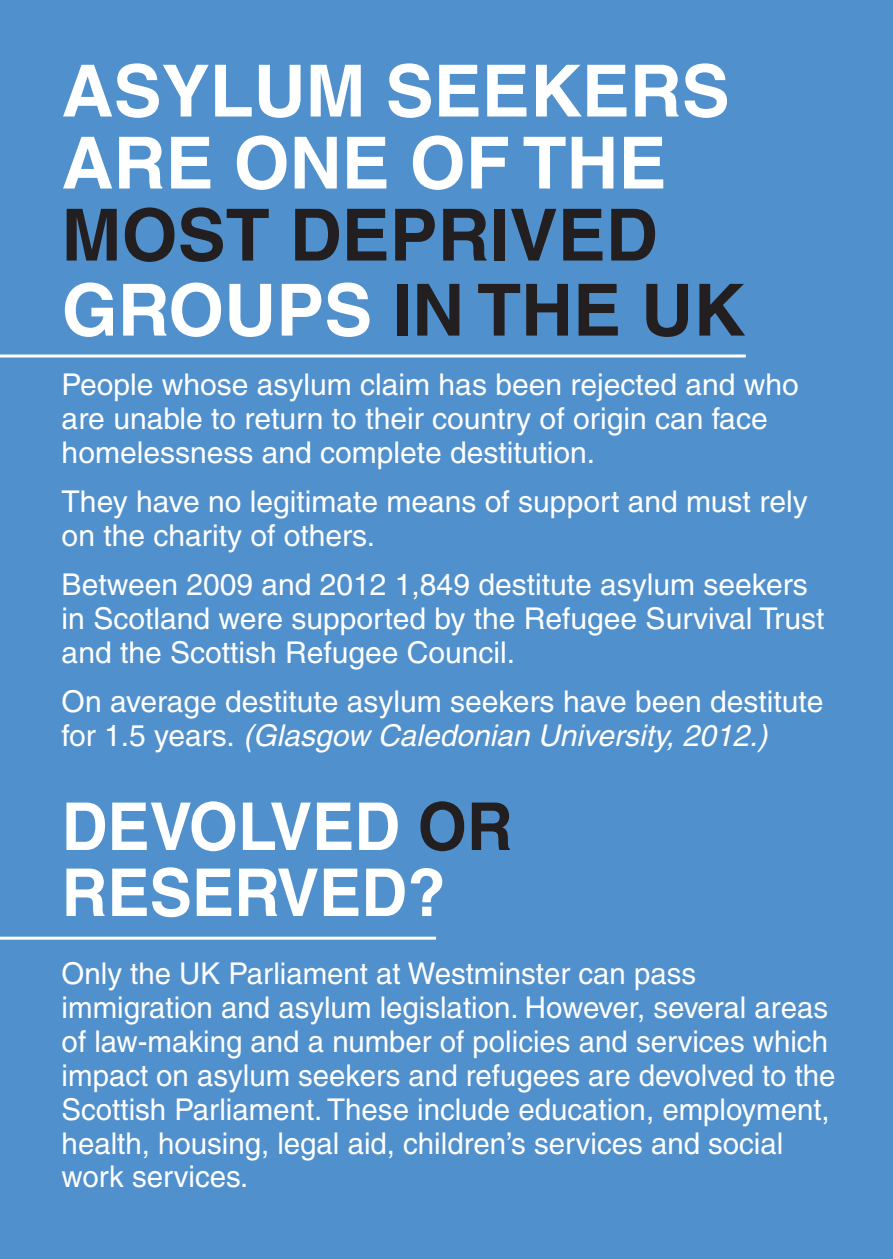
<style>
.page{position:relative;width:893px;height:1259px;background:#5090cc}
.page>*{position:absolute;margin:0;border:0;box-sizing:border-box;transform-origin:0 0}
.t1{font:700 72px/72.9px "Helvetica";color:#fff}
.t2{font:700 66px/66px "Helvetica";color:#fff;scale:.96 1}
.t3{font:30px/33.9px "Helvetica CE";color:#fff}
.s1{color:#231f20}
.s2{font-style:italic}
</style>
<div class="page">
<hr style="left:0;top:354px;width:746px;height:3px;background:#fff">
<hr style="left:0;top:936px;width:436px;height:3px;background:#fff">
<p class="t1" style="left:62px;top:54px;width:685px">ASYLUM SEEKERS<br>ARE ONE OF THE<br><span class="s1">MOST DEPRIVED<br></span>GROUPS <span class="s1">IN THE UK</span></p>
<p class="t3" style="left:62px;top:367px;width:739px">People whose asylum claim has been rejected and who are unable to return to their country of origin can face homelessness and complete destitution.</p>
<p class="t3" style="left:62px;top:484px;width:747px">They have no legitimate means of support and must rely on the charity of others.</p>
<p class="t3" style="left:62px;top:567px;width:764px">Between 2009 and 2012 1,849 destitute asylum seekers in Scotland were supported by the Refugee Survival Trust and the Scottish Refugee Council.</p>
<p class="t3" style="left:62px;top:684px;width:763px">On average destitute asylum seekers have been destitute for 1.5 years. <span class="s2">(Glasgow Caledonian University, 2012.)</span></p>
<p class="t2" style="left:62px;top:792px;width:471px">DEVOLVED <span class="s1">OR<br></span>RESERVED?</p>
<p class="t3" style="left:62px;top:956px;width:775px">Only the UK Parliament at Westminster can pass immigration and asylum legislation. However, several areas of law-making and a number of policies and services which impact on asylum seekers and refugees are devolved to the Scottish Parliament. These include education, employment, health, housing, legal aid, children’s services and social work services.</p>
</div>
